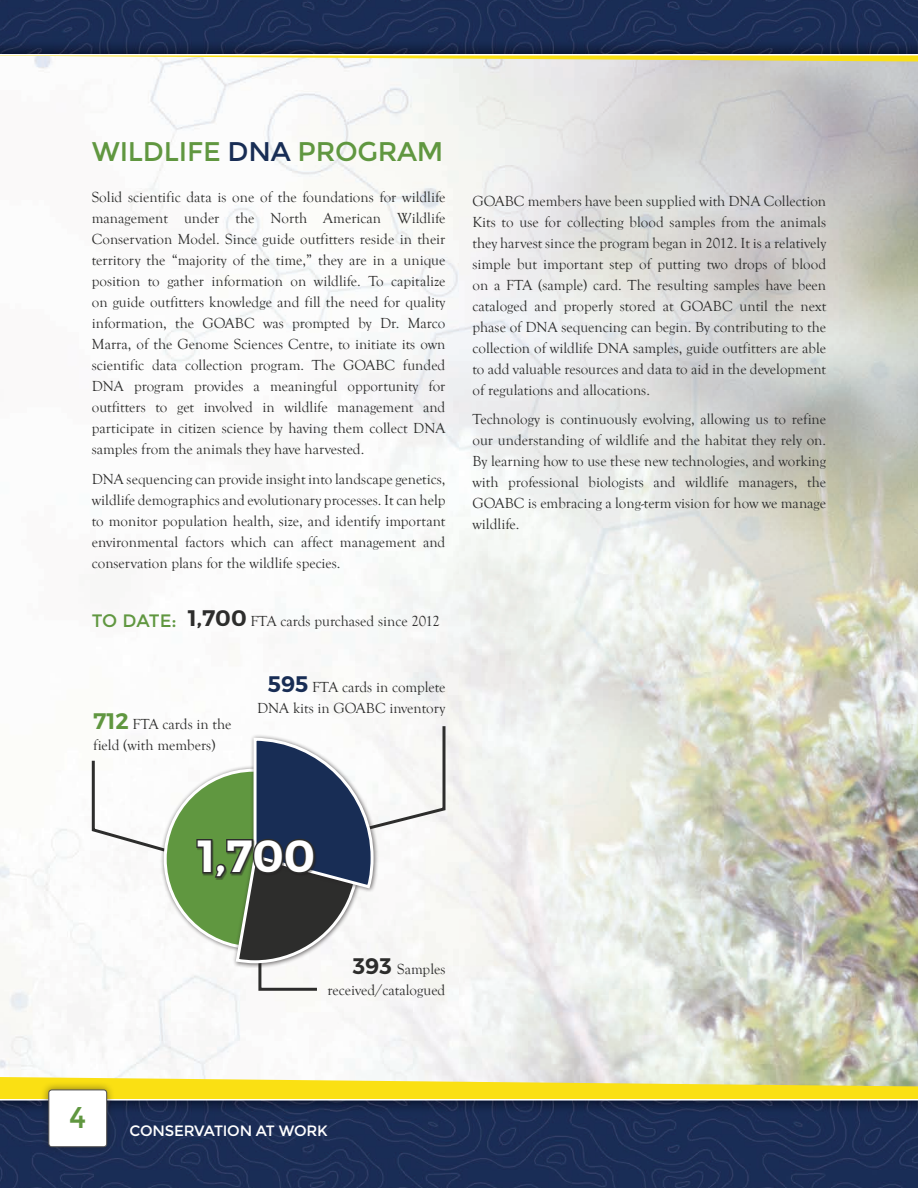
<style>
.page{position:relative;width:918px;height:1188px;background:#fff}
.page>*{position:absolute;margin:0;border:0;box-sizing:border-box;transform-origin:0 0}
.t1{font:600 45px "Montserrat";color:#fff}
.t2{font:30px "Montserrat";color:#609740}
.t3{font:27px "Montserrat";letter-spacing:-.01em;color:#609740}
.t4{font:18px "Montserrat";color:#609740}
.t5{font:15px/21px "Goudy Old Style T";color:#2d2d2c;text-align:justify}
.t6{font:15px "Montserrat";letter-spacing:-.015em;color:#fff}
.s1{color:#182d55}
.s2{font-family:"Montserrat";font-weight:600;font-size:22.5px}
.s3{font-family:"Montserrat";font-weight:600;font-size:22.5px;color:#609740}
.s4{font-family:"Montserrat";font-weight:600;font-size:22.5px;color:#182d55}
</style>
<div class="page">
<img style="left:0;top:68px;width:918px;height:1009px">
<svg style="left:90px;top:758px;width:85px;height:98px"></svg>
<div style="left:160px;top:765px;width:190px;height:190px;background:#231f20;opacity:.65"></div>
<div style="left:165px;top:770px;width:178px;height:178px;background:#609740;border-radius:50%"></div>
<svg style="left:195px;top:723px;width:252px;height:269px"></svg>
<svg style="left:34px;top:56px;width:884px;height:12px"></svg>
<svg style="left:0;top:0;width:918px;height:56px"></svg>
<svg style="left:0;top:1077px;width:918px;height:21px;fill:#fae013"></svg>
<svg style="left:0;top:1098px;width:918px;height:90px"></svg>
<div style="left:40px;top:1081px;width:75px;height:74px;background:#231f20;opacity:.56"></div>
<div style="left:49px;top:1090px;width:58px;height:57px;background:#fff;border-radius:3px"></div>
<div style="left:49px;top:1090px;width:58px;height:57px;border:1px solid #535252;border-radius:3px"></div>
<h3 class="t3" style="left:92px;top:136px;width:353px">WILDLI FE <span class="s1">DNA</span> PROGRAM</h3>
<p class="t5" style="left:92px;top:187px;width:355px">Solid scientific data is one of the foundations for wildlife management under the North American Wildlife Conservation Model. Since guide outfitters reside in their territory the “majority of the time,” they are in a unique position to gather information on wildlife. To capitalize on guide outfitters knowledge and fill the need for quality information, the GOABC was prompted by Dr. Marco Marra, of the Genome Sciences Centre, to initiate its own scientific data collection program. The GOABC funded DNA program provides a meaningful opportunity for outfitters to get involved in wildlife management and participate in citizen science by having them collect DNA samples from the animals they have harvested.</p>
<p class="t5" style="left:92px;top:469px;width:355px">DNA sequencing can provide insight into landscape genetics, wildlife demographics and evolutionary processes. It can help to monitor population health, size, and identify important environmental factors which can affect management and conservation plans for the wildlife species.</p>
<p class="t5" style="left:188px;top:611px;width:254px"><span class="s2">1,700</span> FTA cards purchased since 2012</p>
<p class="t4" style="left:92px;top:611px;width:86px">TO DATE:</p>
<p class="t5" style="left:93px;top:714px;width:140px"><span class="s3">712</span> FTA cards in the field (with members)</p>
<p class="t5" style="left:257px;top:677px;width:190px;text-align:right"><span class="s4">595</span> FTA cards in complete<br>DNA kits in GOABC inventory</p>
<p class="t5" style="left:472px;top:191px;width:355px">GOABC members have been supplied with DNA Collection Kits to use for collecting blood samples from the animals they harvest since the program began in 2012. It is a relatively simple but important step of putting two drops of blood on a FTA (sample) card. The resulting samples have been cataloged and properly stored at GOABC until the next phase of DNA sequencing can begin. By contributing to the collection of wildlife DNA samples, guide outfitters are able to add valuable resources and data to aid in the development of regulations and allocations.</p>
<p class="t5" style="left:472px;top:409px;width:355px">Technology is continuously evolving, allowing us to refine our understanding of wildlife and the habitat they rely on.<br>By learning how to use these new technologies, and working with professional biologists and wildlife managers, the GOABC is embracing a long-term vision for how we manage wildlife.</p>
<h1 class="t1" style="left:197px;top:828px;width:119px">1,700</h1>
<p class="t5" style="left:328px;top:959px;width:119px;text-align:right"><span class="s2">393</span> Samples received/catalogued</p>
<h2 class="t2" style="left:69px;top:1100px;width:19px">4</h2>
<p class="t6" style="left:130px;top:1122px;width:200px">CONSERVATION AT WORK</p>
</div>
